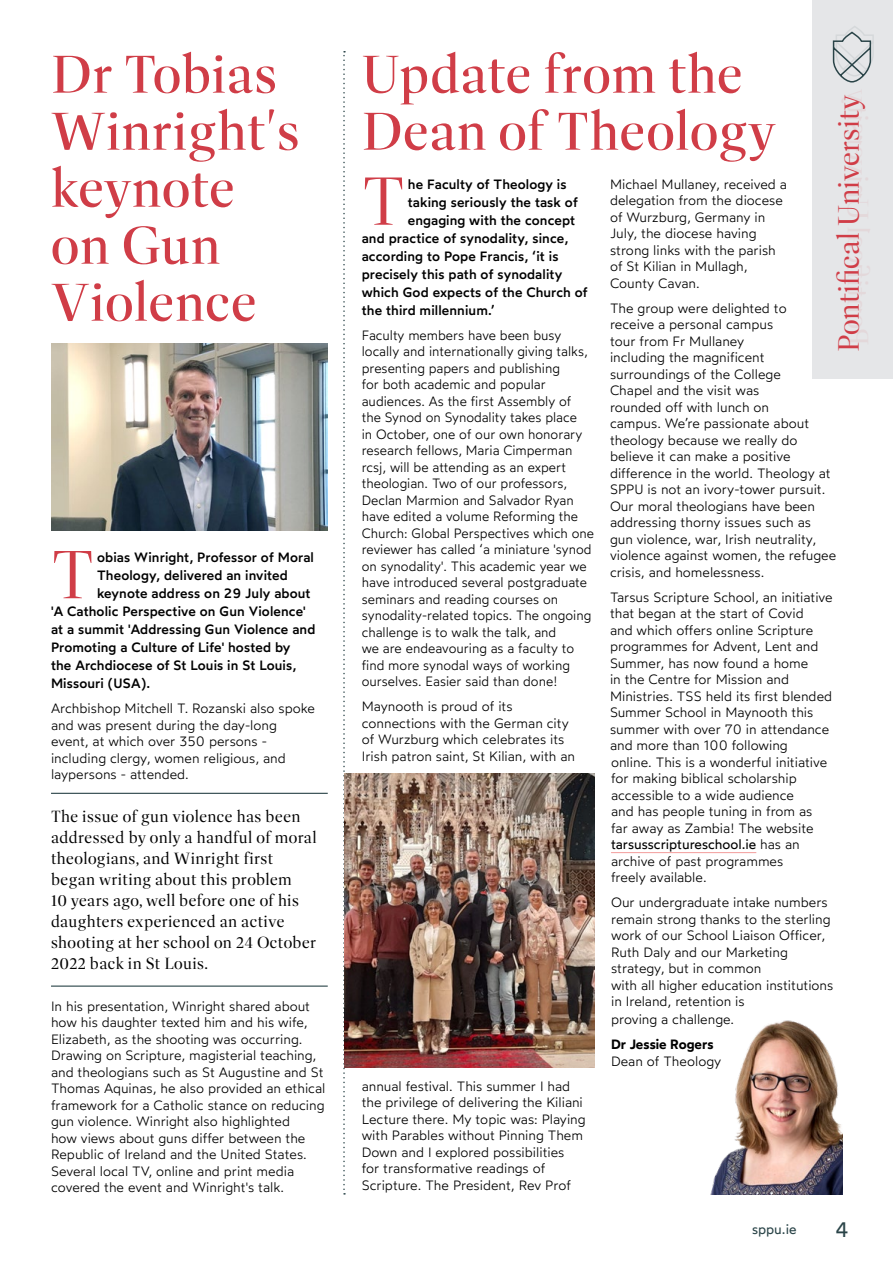
<style>
.page{position:relative;width:893px;height:1263px;background:#fff}
.page>*{position:absolute;margin:0;border:0;box-sizing:border-box;transform-origin:0 0}
.First_Para{font:300 69.3px "Dashiell Fine";color:#d03d47;scale:1.06 1}
.Title_-_Medium{font:500 54px/57px "Dashiell Fine";letter-spacing:.01em;color:#d03d47}
.Title_-_Medium-2{font:30px "Dashiell Fine";color:#d03d47}
.t1{font:21px "Wotfard";color:#2a4448}
.Pull-out_Quote_-_Line_Top___Bottom{font:16.5px/21px "Dashiell Fine";letter-spacing:.02em;color:#000}
.t2{font:300 13.5px/16.5px "Wotfard";color:#000}
.First_Para-2{font:500 13.5px "Wotfard";letter-spacing:.01em;color:#000}
.t3{font:600 13.5px/16.5px "Wotfard";color:#000}
.t4{font:13.5px "Wotfard";color:#2a4448}
.s1{font-weight:400}
.s2{font-weight:300}
</style>
<div class="page">
<hr style="left:611px;top:852px;width:145px;height:1px;background:#f39c9b">
<img style="left:711px;top:1021px;width:132px;height:173px">
<hr style="left:51px;top:793px;width:277px;height:1px;background:#2a4448">
<hr style="left:51px;top:985px;width:277px;height:2px;background:#2a4448">
<svg style="left:343px;top:51px;width:2px;height:1143px"></svg>
<img style="left:51px;top:344px;width:277px;height:187px">
<img style="left:345px;top:774px;width:249px;height:293px">
<div style="left:812px;top:0;width:81px;height:378px;background:#e5e6e8"></div>
<svg style="left:832px;top:26px;width:42px;height:57px"></svg>
<p class="Title_-_Medium" style="left:51px;top:47px;width:251px">Dr Tobias<br>Winright's keynote on Gun<br>Violence</p>
<p class="First_Para" style="left:51px;top:535px;width:43px">T</p>
<p class="First_Para-2" style="left:97px;top:549px;width:218px">obias Winright, Professor of Moral</p>
<p class="First_Para-2" style="left:97px;top:567px;width:192px">Theology, delivered an invited</p>
<p class="First_Para-2" style="left:97px;top:585px;width:215px">keynote address on 29 July about</p>
<p class="First_Para-2" style="left:51px;top:603px;width:256px">'A Catholic Perspective on Gun Violence'</p>
<p class="First_Para-2" style="left:51px;top:621px;width:266px">at a summit 'Addressing Gun Violence and</p>
<p class="First_Para-2" style="left:51px;top:639px;width:241px">Promoting a Culture of Life' hosted by</p>
<p class="First_Para-2" style="left:51px;top:657px;width:247px">the Archdiocese of St Louis in St Louis,</p>
<p class="First_Para-2" style="left:51px;top:675px;width:101px">Missouri (USA).</p>
<p class="t2" style="left:51px;top:700px;width:265px">Archbishop Mitchell T. Rozanski also spoke and was present during the day‑long event, at which over 350 persons - including clergy, women religious, and laypersons - attended.</p>
<p class="Pull-out_Quote_-_Line_Top___Bottom" style="left:51px;top:806px;width:267px">The issue of gun violence has been addressed by only a handful of moral theologians, and Winright first began writing about this problem<br>10 years ago, well before one of his daughters experienced an active shooting at her school on 24 October<br>2022 back in St Louis.</p>
<p class="t2" style="left:51px;top:997px;width:276px">In his presentation, Winright shared about how his daughter texted him and his wife, Elizabeth, as the shooting was occurring.<br>Drawing on Scripture, magisterial teaching, and theologians such as St Augustine and St Thomas Aquinas, he also provided an ethical framework for a Catholic stance on reducing gun violence. Winright also highlighted<br>how views about guns differ between the Republic of Ireland and the United States.<br>Several local TV, online and print media covered the event and Winright's talk.</p>
<p class="Title_-_Medium" style="left:362px;top:47px;width:415px">Update from the<br>Dean of Theology</p>
<p class="Title_-_Medium-2" style="left:831px;top:352px;width:259px;rotate:-90deg">Pontifical University</p>
<p class="First_Para" style="left:362px;top:162px;width:43px">T</p>
<p class="First_Para-2" style="left:408px;top:175px;width:160px">he Faculty of Theology is</p>
<p class="t2" style="left:610px;top:175px;width:178px">Michael Mullaney, received a delegation from the diocese of Wurzburg, Germany in<br>July, the diocese having strong links with the parish of St Kilian in Mullagh,<br>County Cavan.</p>
<p class="t2" style="left:610px;top:299px;width:228px">The group were delighted to<br>receive a personal campus<br>tour from Fr Mullaney<br>including the magnificent surroundings of the College<br>Chapel and the visit was<br>rounded off with lunch on<br>campus. We’re passionate about theology because we really do believe it can make a positive difference in the world. Theology at<br>SPPU is not an ivory-tower pursuit.<br>Our moral theologians have been addressing thorny issues such as gun violence, war, Irish neutrality, violence against women, the refugee crisis, and homelessness.</p>
<p class="t2" style="left:610px;top:588px;width:224px">Tarsus Scripture School, an initiative that began at the start of Covid<br>and which offers online Scripture programmes for Advent, Lent and<br>Summer, has now found a home<br>in the Centre for Mission and<br>Ministries. TSS held its first blended<br>Summer School in Maynooth this summer with over 70 in attendance and more than 100 following<br>online. This is a wonderful initiative for making biblical scholarship accessible to a wide audience<br>and has people tuning in from as<br>far away as Zambia! The website <span class="s1">tarsusscriptureschool.ie</span> has an archive of past programmes<br>freely available.</p>
<p class="t2" style="left:611px;top:894px;width:224px">Our undergraduate intake numbers remain strong thanks to the sterling work of our School Liaison Officer,<br>Ruth Daly and our Marketing strategy, but in common<br>with all higher education institutions in Ireland, retention is</p>
<p class="t2" style="left:611px;top:1011px;width:125px">proving a challenge.</p>
<p class="t3" style="left:611px;top:1036px;width:112px">Dr Jessie Rogers<br><span class="s2">Dean of Theology</span></p>
<p class="First_Para-2" style="left:408px;top:193px;width:171px">taking seriously the task of</p>
<p class="First_Para-2" style="left:408px;top:211px;width:169px">engaging with the concept</p>
<p class="First_Para-2" style="left:362px;top:229px;width:208px">and practice of synodality, since,</p>
<p class="First_Para-2" style="left:362px;top:247px;width:198px">according to Pope Francis, ‘it is</p>
<p class="First_Para-2" style="left:362px;top:265px;width:202px">precisely this path of synodality</p>
<p class="First_Para-2" style="left:362px;top:283px;width:227px">which God expects of the Church of</p>
<p class="First_Para-2" style="left:362px;top:301px;width:134px">the third millennium.’</p>
<p class="t2" style="left:362px;top:326px;width:234px">Faculty members have been busy locally and internationally giving talks, presenting papers and publishing<br>for both academic and popular audiences. As the first Assembly of<br>the Synod on Synodality takes place<br>in October, one of our own honorary research fellows, Maria Cimperman rcsj, will be attending as an expert theologian. Two of our professors, Declan Marmion and Salvador Ryan have edited a volume Reforming the Church: Global Perspectives which one reviewer has called ‘a miniature 'synod on synodality'. This academic year we have introduced several postgraduate seminars and reading courses on synodality-related topics. The ongoing challenge is to walk the talk, and<br>we are endeavouring as a faculty to find more synodal ways of working ourselves. Easier said than done!</p>
<p class="t2" style="left:362px;top:698px;width:215px">Maynooth is proud of its connections with the German city of Wurzburg which celebrates its<br>Irish patron saint, St Kilian, with an</p>
<p class="t2" style="left:362px;top:1077px;width:225px">annual festival. This summer I had the privilege of delivering the Kiliani Lecture there. My topic was: Playing with Parables without Pinning Them Down and I explored possibilities<br>for transformative readings of Scripture. The President, Rev Prof</p>
<p class="t4" style="left:752px;top:1221px;width:46px">sppu.ie</p>
<p class="t1" style="left:835px;top:1216px;width:15px">4</p>
</div>
